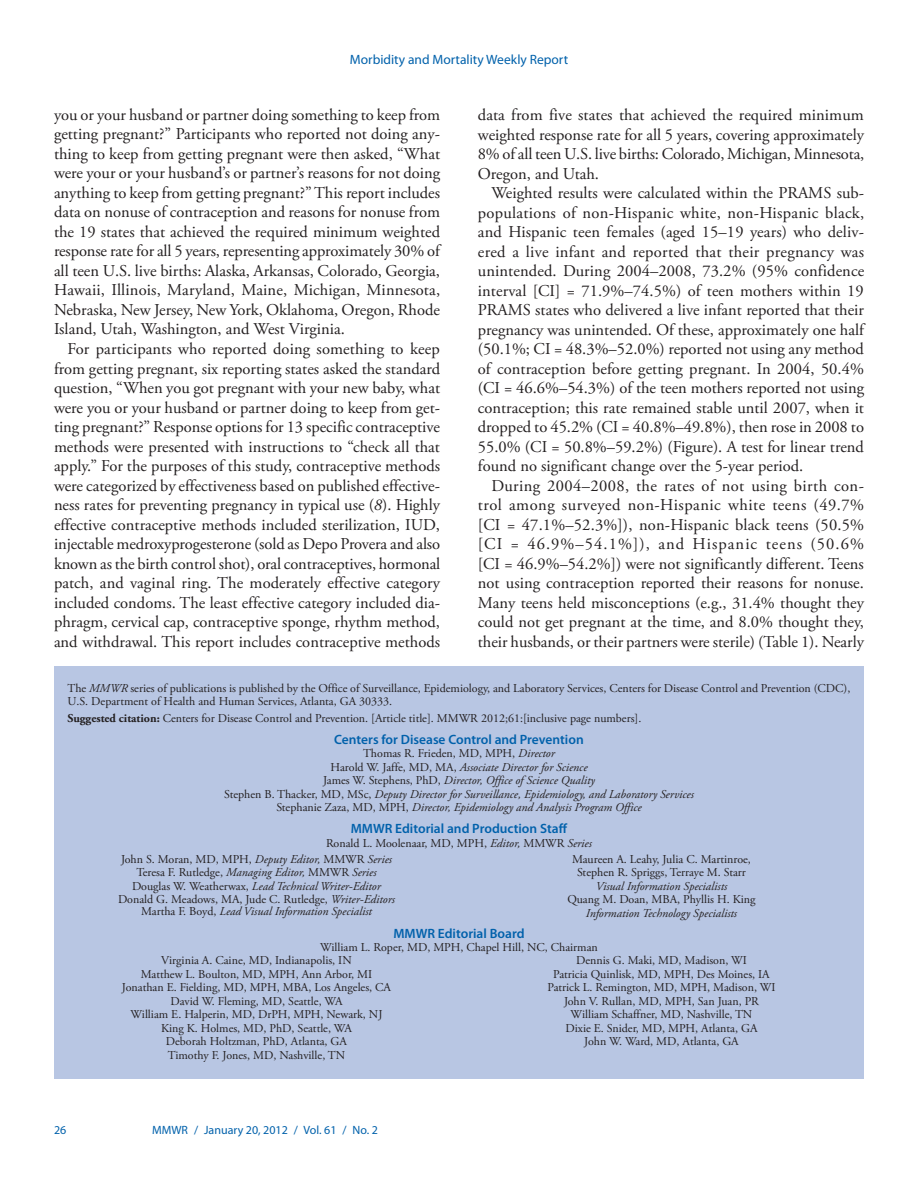
<style>
.page{position:relative;width:918px;height:1188px;background:#fff}
.page>*{position:absolute;margin:0;border:0;box-sizing:border-box;transform-origin:0 0}
.Body_Text{font:16.5px/19.5px "Adobe Garamond Pro";color:#231f20;text-align:justify}
.Ed_Page_Title{font:600 13.5px "Myriad Pro";color:#0161ab}
.t1{font:13.5px "Myriad Pro";color:#0161ab}
.Ed_Bd_Member{font:12px/13.5px "Adobe Garamond Pro";color:#231f20}
.Credits_-_Name{font:italic 12px "Adobe Garamond Pro";color:#231f20}
.Credits_-_Name-2{font:12px "Adobe Garamond Pro";color:#231f20}
.Footer_Left{font:12px "Myriad Pro";color:#0161ab}
.s1{font-style:italic}
.s2{font-weight:700}
.s3{font-style:normal}
</style>
<div class="page">
<div style="left:54px;top:666px;width:810px;height:413px;background:#b8c6e3"></div>
<p class="t1" style="left:350px;top:51px;width:220px">Morbidity and Mortality Weekly Report</p>
<p class="Body_Text" style="left:54px;top:106px;width:388px">you or your husband or partner doing something to keep from getting pregnant?” Participants who reported not doing any&shy;thing to keep from getting pregnant were then asked, “What were your or your husband’s or partner’s reasons for not doing anything to keep from getting pregnant?” This report includes data on nonuse of contraception and reasons for nonuse from the 19 states that achieved the required minimum weighted response rate for all 5 years, representing approximately 30% of all teen U.S. live births: Alaska, Arkansas, Colorado, Georgia, Hawaii, Illinois, Maryland, Maine, Michigan, Minnesota, Nebraska, New Jersey, New York, Oklahoma, Oregon, Rhode Island, Utah, Washington, and West Virginia.</p>
<p class="Body_Text" style="left:54px;top:340px;width:388px;text-indent:13px">For participants who reported doing something to keep from getting pregnant, six reporting states asked the standard question, “When you got pregnant with your new baby, what were you or your husband or partner doing to keep from get&shy;ting pregnant?” Response options for 13 specific contraceptive methods were presented with instructions to “check all that apply.” For the purposes of this study, contraceptive methods were categorized by effectiveness based on published effective&shy;ness rates for preventing pregnancy in typical use (<span class="s1">8</span>). Highly effective contraceptive methods included sterilization, IUD, injectable medroxyprogesterone (sold as Depo Provera and also known as the birth control shot), oral contraceptives, hormonal patch, and vaginal ring. The moderately effective category included condoms. The least effective category included dia&shy;phragm, cervical cap, contraceptive sponge, rhythm method, and withdrawal. This report includes contraceptive methods</p>
<p class="Body_Text" style="left:478px;top:106px;width:388px">data from five states that achieved the required minimum weighted response rate for all 5 years, covering approximately 8% of all teen U.S. live births: Colorado, Michigan, Minnesota, Oregon, and Utah.</p>
<p class="Body_Text" style="left:478px;top:184px;width:388px;text-indent:13px">Weighted results were calculated within the PRAMS sub&shy;populations of non-Hispanic white, non-Hispanic black, and Hispanic teen females (aged 15–19 years) who deliv&shy;ered a live infant and reported that their pregnancy was unintended. During 2004–2008, 73.2% (95% confidence interval [CI] = 71.9%–74.5%) of teen mothers within 19<br>PRAMS states who delivered a live infant reported that their pregnancy was unintended. Of these, approximately one half (50.1%; CI = 48.3%–52.0%) reported not using any method of contraception before getting pregnant. In 2004, 50.4% (CI = 46.6%–54.3%) of the teen mothers reported not using contraception; this rate remained stable until 2007, when it dropped to 45.2% (CI = 40.8%–49.8%), then rose in 2008 to 55.0% (CI = 50.8%–59.2%) (Figure). A test for linear trend found no significant change over the 5-year period.</p>
<p class="Body_Text" style="left:478px;top:476px;width:388px;text-indent:13px">During 2004–2008, the rates of not using birth con&shy;trol among surveyed non-Hispanic white teens (49.7% [CI = 47.1%–52.3%]), non-Hispanic black teens (50.5% [CI = 46.9%–54.1%]), and Hispanic teens (50.6% [CI = 46.9%–54.2%]) were not significantly different. Teens not using contraception reported their reasons for nonuse.<br>Many teens held misconceptions (e.g., 31.4% thought they could not get pregnant at the time, and 8.0% thought they, their husbands, or their partners were sterile) (Table 1). Nearly</p>
<p class="Ed_Bd_Member" style="left:68px;top:682px;width:784px">The <span class="s1">MMWR</span> series of publications is published by the Office of Surveillance, Epidemiology, and Laboratory Services, Centers for Disease Control and Prevention (CDC),<br>U.S. Department of Health and Human Services, Atlanta, GA 30333.</p>
<p class="Ed_Bd_Member" style="left:68px;top:712px;width:575px"><span class="s2">Suggested citation:</span> Centers for Disease Control and Prevention. [Article title]. MMWR 2012;61:[inclusive page numbers].</p>
<p class="Ed_Page_Title" style="left:334px;top:731px;width:251px">Centers for Disease Control and Prevention</p>
<p class="Credits_-_Name-2" style="left:363px;top:746px;width:193px">Thomas R. Frieden, MD, MPH, <span class="s1">Director</span></p>
<p class="Credits_-_Name" style="left:330px;top:760px;width:259px"><span class="s3">Harold W. Jaffe, MD, MA,</span> Associate Director for Science</p>
<p class="Credits_-_Name" style="left:323px;top:773px;width:273px"><span class="s3">James W. Stephens, PhD,</span> Director, Office of Science Quality</p>
<p class="Credits_-_Name" style="left:224px;top:787px;width:471px"><span class="s3">Stephen B. Thacker, MD, MSc,</span> Deputy Director for Surveillance, Epidemiology, and Laboratory Services</p>
<p class="Credits_-_Name" style="left:276px;top:800px;width:367px"><span class="s3">Stephanie Zaza, MD, MPH,</span> Director, Epidemiology and Analysis Program Office</p>
<p class="Ed_Page_Title" style="left:351px;top:820px;width:218px">MMWR Editorial and Production Staff</p>
<p class="Credits_-_Name-2" style="left:326px;top:836px;width:267px">Ronald L. Moolenaar, MD, MPH, <span class="s1">Editor,</span> MMWR <span class="s1">Series</span></p>
<p class="Credits_-_Name-2" style="left:121px;top:852px;width:272px">John S. Moran, MD, MPH, <span class="s1">Deputy Editor,</span> MMWR <span class="s1">Series</span></p>
<p class="Credits_-_Name-2" style="left:136px;top:865px;width:242px">Teresa F. Rutledge, <span class="s1">Managing Editor,</span> MMWR <span class="s1">Series</span></p>
<p class="Credits_-_Name" style="left:132px;top:879px;width:250px"><span class="s3">Douglas W. Weatherwax,</span> Lead Technical Writer-Editor</p>
<p class="Credits_-_Name-2" style="left:118px;top:892px;width:278px">Donald G. Meadows, MA, Jude C. Rutledge, <span class="s1">Writer-Editors</span></p>
<p class="Credits_-_Name" style="left:141px;top:904px;width:232px"><span class="s3">Martha F. Boyd,</span> Lead Visual Information Specialist</p>
<p class="Credits_-_Name-2" style="left:572px;top:852px;width:180px">Maureen A. Leahy, Julia C. Martinroe,</p>
<p class="Credits_-_Name-2" style="left:577px;top:865px;width:170px">Stephen R. Spriggs, Terraye M. Starr</p>
<p class="Credits_-_Name" style="left:596px;top:879px;width:133px">Visual Information Specialists</p>
<p class="Credits_-_Name-2" style="left:567px;top:892px;width:190px">Quang M. Doan, MBA, Phyllis H. King</p>
<p class="Credits_-_Name" style="left:586px;top:906px;width:153px">Information Technology Specialists</p>
<p class="Ed_Page_Title" style="left:393px;top:925px;width:133px">MMWR Editorial Board</p>
<p class="Ed_Bd_Member" style="left:320px;top:941px;width:279px">William L. Roper, MD, MPH, Chapel Hill, NC, Chairman</p>
<p class="Ed_Bd_Member" style="left:161px;top:954px;width:192px">Virginia A. Caine, MD, Indianapolis, IN</p>
<p class="Ed_Bd_Member" style="left:141px;top:968px;width:233px">Matthew L. Boulton, MD, MPH, Ann Arbor, MI</p>
<p class="Ed_Bd_Member" style="left:122px;top:981px;width:271px">Jonathan E. Fielding, MD, MPH, MBA, Los Angeles, CA</p>
<p class="Ed_Bd_Member" style="left:170px;top:995px;width:174px">David W. Fleming, MD, Seattle, WA</p>
<p class="Ed_Bd_Member" style="left:131px;top:1008px;width:253px">William E. Halperin, MD, DrPH, MPH, Newark, NJ</p>
<p class="Ed_Bd_Member" style="left:161px;top:1022px;width:192px">King K. Holmes, MD, PhD, Seattle, WA</p>
<p class="Ed_Bd_Member" style="left:166px;top:1035px;width:183px">Deborah Holtzman, PhD, Atlanta, GA</p>
<p class="Ed_Bd_Member" style="left:168px;top:1049px;width:179px">Timothy F. Jones, MD, Nashville, TN</p>
<p class="Ed_Bd_Member" style="left:576px;top:954px;width:172px">Dennis G. Maki, MD, Madison, WI</p>
<p class="Ed_Bd_Member" style="left:553px;top:968px;width:218px">Patricia Quinlisk, MD, MPH, Des Moines, IA</p>
<p class="Ed_Bd_Member" style="left:548px;top:981px;width:229px">Patrick L. Remington, MD, MPH, Madison, WI</p>
<p class="Ed_Bd_Member" style="left:564px;top:995px;width:196px">John V. Rullan, MD, MPH, San Juan, PR</p>
<p class="Ed_Bd_Member" style="left:571px;top:1008px;width:183px">William Schaffner, MD, Nashville, TN</p>
<p class="Ed_Bd_Member" style="left:566px;top:1022px;width:193px">Dixie E. Snider, MD, MPH, Atlanta, GA</p>
<p class="Ed_Bd_Member" style="left:584px;top:1035px;width:156px">John W. Ward, MD, Atlanta, GA</p>
<p class="Footer_Left" style="left:54px;top:1123px;width:14px">26</p>
<p class="Footer_Left" style="left:152px;top:1123px;width:227px">MMWR / January 20, 2012 / Vol. 61 / No. 2</p>
</div>
